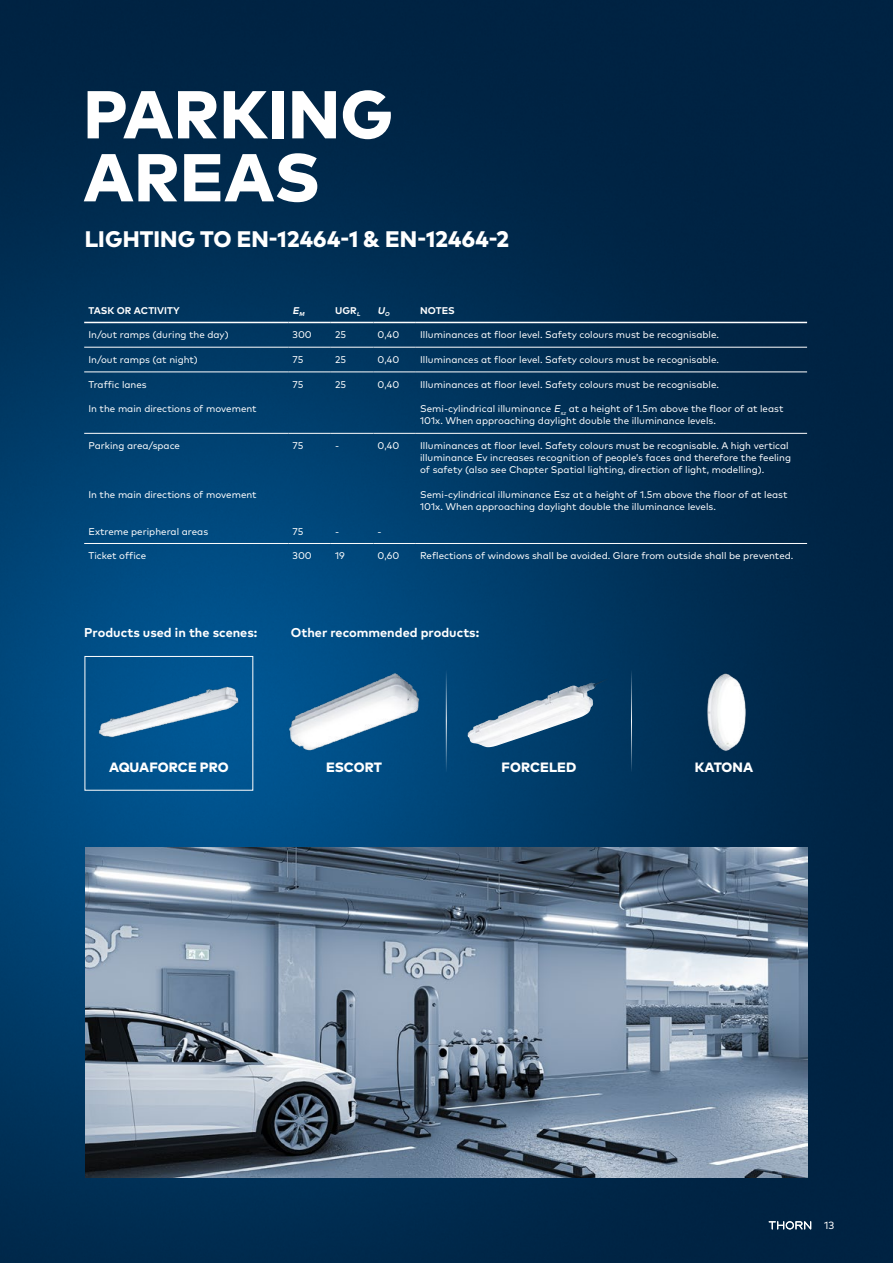
<style>
.page{position:relative;width:893px;height:1263px;background:#fff}
.page>*{position:absolute;margin:0;border:0;box-sizing:border-box;transform-origin:0 0}
.t1{font:800 67.5px/63px "Mark Pro";letter-spacing:.005em;color:#fff}
.t2{font:800 22.5px "Mark Pro";letter-spacing:.005em;color:#fff}
.t3{font:800 13.5px "Mark Pro";color:#fff}
.t4{font:700 12.75px "Mark Pro";color:#fff}
.t5{font:10.5px "Mark Pro";color:#fff}
.t6{font:9.75px/12px "Mark Pro";color:#fff}
.t7{font:700 9.75px "Mark Pro";letter-spacing:.005em;color:#fff}
.t8{font:italic 700 9.75px "Mark Pro";color:#fff}
.s1{font-style:italic}
</style>
<div class="page">
<img style="left:0;top:0;width:893px;height:1263px">
<img style="left:85px;top:848px;width:723px;height:330px">
<div style="left:87px;top:658px;width:164px;height:130px;background:#005490"></div>
<hr style="left:631px;top:668px;width:1px;height:104px;background:#fff">
<img style="left:287px;top:671px;width:134px;height:82px">
<hr style="left:446px;top:668px;width:1px;height:104px;background:#fff">
<img style="left:467px;top:676px;width:144px;height:71px">
<img style="left:697px;top:668px;width:53px;height:87px">
<img style="left:98px;top:685px;width:143px;height:54px">
<hr style="left:84px;top:322px;width:204px;height:1px;background:#fff">
<hr style="left:288px;top:322px;width:43px;height:1px;background:#fff">
<hr style="left:331px;top:322px;width:42px;height:1px;background:#fff">
<hr style="left:373px;top:322px;width:43px;height:1px;background:#fff">
<hr style="left:416px;top:322px;width:391px;height:1px;background:#fff">
<hr style="left:84px;top:347px;width:204px;height:1px;background:#fff">
<hr style="left:288px;top:347px;width:43px;height:1px;background:#fff">
<hr style="left:331px;top:347px;width:42px;height:1px;background:#fff">
<hr style="left:373px;top:347px;width:43px;height:1px;background:#fff">
<hr style="left:416px;top:347px;width:391px;height:1px;background:#fff">
<hr style="left:84px;top:371px;width:204px;height:1px;background:#fff">
<hr style="left:288px;top:371px;width:43px;height:1px;background:#fff">
<hr style="left:331px;top:371px;width:42px;height:1px;background:#fff">
<hr style="left:373px;top:371px;width:43px;height:1px;background:#fff">
<hr style="left:416px;top:371px;width:391px;height:1px;background:#fff">
<hr style="left:84px;top:433px;width:204px;height:1px;background:#fff">
<hr style="left:288px;top:433px;width:43px;height:1px;background:#fff">
<hr style="left:331px;top:433px;width:42px;height:1px;background:#fff">
<hr style="left:373px;top:433px;width:43px;height:1px;background:#fff">
<hr style="left:416px;top:433px;width:391px;height:1px;background:#fff">
<hr style="left:84px;top:543px;width:204px;height:1px;background:#fff">
<hr style="left:288px;top:543px;width:43px;height:1px;background:#fff">
<hr style="left:331px;top:543px;width:42px;height:1px;background:#fff">
<hr style="left:373px;top:543px;width:43px;height:1px;background:#fff">
<hr style="left:416px;top:543px;width:391px;height:1px;background:#fff">
<svg style="left:769px;top:1221px;width:42px;height:8px"></svg>
<h1 class="t1" style="left:83px;top:77px;width:311px">PARKING<br>AREAS</h1>
<h2 class="t2" style="left:85px;top:222px;width:426px">LIGHTING TO EN-12464-1 &amp; EN-12464-2</h2>
<p class="t7" style="left:88px;top:303px;width:93px">TASK OR ACTIVITY</p>
<p class="t8" style="left:293px;top:303px;width:15px">E<sub>M</sub></p>
<p class="t7" style="left:335px;top:303px;width:28px">UGR<sub>L</sub></p>
<p class="t8" style="left:378px;top:303px;width:15px">U<sub>O</sub></p>
<p class="t7" style="left:420px;top:303px;width:36px">NOTES</p>
<p class="t6" style="left:88px;top:328px;width:142px">In/out ramps (during the day)</p>
<p class="t6" style="left:293px;top:328px;width:21px">300</p>
<p class="t6" style="left:335px;top:328px;width:13px">25</p>
<p class="t6" style="left:378px;top:328px;width:23px">0,40</p>
<p class="t6" style="left:420px;top:328px;width:300px">Illuminances at floor level. Safety colours must be recognisable.</p>
<p class="t6" style="left:88px;top:353px;width:111px">In/out ramps (at night)</p>
<p class="t6" style="left:293px;top:353px;width:12px">75</p>
<p class="t6" style="left:335px;top:353px;width:13px">25</p>
<p class="t6" style="left:378px;top:353px;width:23px">0,40</p>
<p class="t6" style="left:420px;top:353px;width:300px">Illuminances at floor level. Safety colours must be recognisable.</p>
<p class="t6" style="left:88px;top:377px;width:60px">Traffic lanes</p>
<p class="t6" style="left:293px;top:377px;width:12px">75</p>
<p class="t6" style="left:335px;top:377px;width:13px">25</p>
<p class="t6" style="left:378px;top:377px;width:23px">0,40</p>
<p class="t6" style="left:420px;top:377px;width:300px">Illuminances at floor level. Safety colours must be recognisable.</p>
<p class="t6" style="left:88px;top:402px;width:170px">In the main directions of movement</p>
<p class="t6" style="left:420px;top:402px;width:365px">Semi-cylindrical illuminance <span class="s1">E</span><sub>sz</sub> at a height of 1.5m above the floor of at least<br>101x. When approaching daylight double the illuminance levels.</p>
<p class="t6" style="left:88px;top:439px;width:93px">Parking area/space</p>
<p class="t6" style="left:293px;top:439px;width:12px">75</p>
<p class="t6" style="left:335px;top:439px;width:6px">-</p>
<p class="t6" style="left:378px;top:439px;width:23px">0,40</p>
<p class="t6" style="left:420px;top:439px;width:372px">Illuminances at floor level. Safety colours must be recognisable. A high vertical illuminance Ev increases recognition of people’s faces and therefore the feeling of safety (also see Chapter Spatial lighting, direction of light, modelling).</p>
<p class="t6" style="left:88px;top:488px;width:170px">In the main directions of movement</p>
<p class="t6" style="left:420px;top:488px;width:369px">Semi-cylindrical illuminance Esz at a height of 1.5m above the floor of at least<br>101x. When approaching daylight double the illuminance levels.</p>
<p class="t6" style="left:88px;top:524px;width:121px">Extreme peripheral areas</p>
<p class="t6" style="left:293px;top:524px;width:12px">75</p>
<p class="t6" style="left:335px;top:524px;width:6px">-</p>
<p class="t6" style="left:378px;top:524px;width:6px">-</p>
<p class="t6" style="left:88px;top:549px;width:59px">Ticket office</p>
<p class="t6" style="left:293px;top:549px;width:21px">300</p>
<p class="t6" style="left:335px;top:549px;width:11px">19</p>
<p class="t6" style="left:378px;top:549px;width:23px">0,60</p>
<p class="t6" style="left:420px;top:549px;width:375px">Reflections of windows shall be avoided. Glare from outside shall be prevented.</p>
<h3 class="t4" style="left:84px;top:622px;width:175px">Products used in the scenes:</h3>
<h3 class="t4" style="left:291px;top:622px;width:190px">Other recommended products:</h3>
<h3 class="t3" style="left:109px;top:757px;width:121px">AQUAFORCE PRO</h3>
<h3 class="t3" style="left:326px;top:757px;width:58px">ESCORT</h3>
<h3 class="t3" style="left:502px;top:757px;width:76px">FORCELED</h3>
<h3 class="t3" style="left:695px;top:757px;width:60px">KATONA</h3>
<p class="t5" style="left:824px;top:1218px;width:12px">13</p>
</div>
